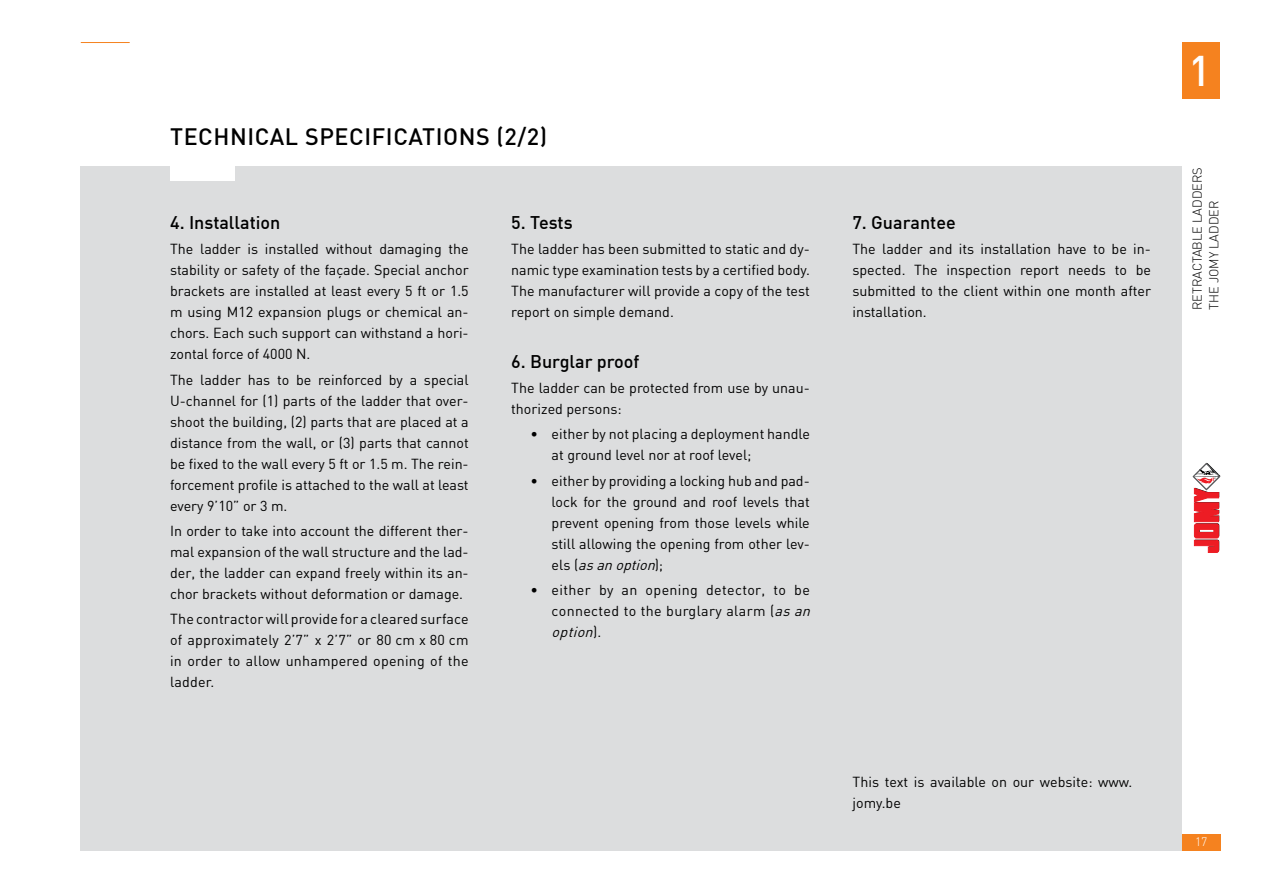
<style>
.page{position:relative;width:1263px;height:893px;background:#fff}
.page>*{position:absolute;margin:0;border:0;box-sizing:border-box;transform-origin:0 0}
.t1{font:500 42px "DIN";color:#fff}
.t2{font:500 23.25px "DIN";letter-spacing:.025em;color:#000}
.t3{font:500 18px "DIN";color:#000}
.t4{font:14.25px/21px "DIN";color:#000;text-align:justify}
.t5{font:14.25px/21px "DIN";letter-spacing:.025em;color:#000}
.t6{font:300 12.75px/16.5px "DIN";color:#000}
.t7{font:300 12px "DIN";color:#fff}
.t8{font:2.1px "Helvetica";color:#000}
.s1{font-style:italic}
</style>
<div class="page">
<div style="left:1182px;top:43px;width:38px;height:56px;background:#f5821f"></div>
<hr style="left:81px;top:42px;width:49px;height:1px;background:#f5821f">
<div style="left:1182px;top:834px;width:38px;height:16px;background:#f5821f"></div>
<div style="left:81px;top:166px;width:1101px;height:684px;background:#dcddde"></div>
<div style="left:170px;top:152px;width:65px;height:29px;background:#fff"></div>
<svg style="left:1193px;top:463px;width:27px;height:90px"></svg>
<h2 class="t2" style="left:170px;top:122px;width:379px">Technical specifications (2/2)</h2>
<p class="t3" style="left:170px;top:211px;width:112px">4. I nstallation</p>
<p class="t4" style="left:170px;top:238px;width:300px">The ladder is installed without damaging the stability or safety of the façade. Special anchor brackets are installed at least every 5 ft or 1.5 m using M12 expansion plugs or chemical an&shy;chors. Each such support can withstand a hori&shy;zontal force of 4000 N.</p>
<p class="t4" style="left:170px;top:369px;width:300px">The ladder has to be reinforced by a special U-channel for (1) parts of the ladder that over&shy;shoot the building, (2) parts that are placed at a distance from the wall, or (3) parts that cannot be fixed to the wall every 5 ft or 1.5 m. The rein&shy;forcement profile is attached to the wall at least every 9’10” or 3 m.</p>
<p class="t4" style="left:170px;top:520px;width:300px">In order to take into account the different ther&shy;mal expansion of the wall structure and the lad&shy;der, the ladder can expand freely within its an&shy;chor brackets without deformation or damage.</p>
<p class="t4" style="left:170px;top:608px;width:300px">The contractor will provide for a cleared surface of approximately 2’7” x 2’7” or 80 cm x 80 cm in order to allow unhampered opening of the ladder.</p>
<p class="t3" style="left:511px;top:211px;width:63px">5. Tests</p>
<p class="t4" style="left:511px;top:238px;width:300px">The ladder has been submitted to static and dy&shy;namic type examination tests by a certified body.<br>The manufacturer will provide a copy of the test report on simple demand.</p>
<p class="t3" style="left:511px;top:350px;width:130px">6. Burglar proof</p>
<p class="t4" style="left:511px;top:377px;width:300px">The ladder can be protected from use by unau&shy;thorized persons:</p>
<p class="t4" style="left:552px;top:423px;width:260px;text-indent:-21px">• either by not placing a deployment handle at ground level nor at roof level;</p>
<p class="t4" style="left:552px;top:470px;width:260px;text-indent:-21px">• either by providing a locking hub and pad&shy;lock for the ground and roof levels that prevent opening from those levels while still allowing the opening from other lev&shy;e l s ( <span class="s1">asanoption</span>) ;</p>
<p class="t5" style="left:552px;top:579px;width:264px;text-indent:-21px">• either by an opening detector, to be connected to the burglary alarm (<span class="s1">asan option</span>) .</p>
<p class="t3" style="left:852px;top:211px;width:105px">7. Guarantee</p>
<p class="t4" style="left:852px;top:238px;width:300px">The ladder and its installation have to be in&shy;spected. The inspection report needs to be submitted to the client within one month after installation.</p>
<h1 class="t1" style="left:1188px;top:44px;width:24px">1</h1>
<p class="t6" style="left:1189px;top:310px;width:145px;rotate:-90deg">Retractable ladders<br>The JOMY ladder</p>
<p class="t8" style="left:1213px;top:479px;width:3px;rotate:-90deg">®</p>
<p class="t4" style="left:853px;top:771px;width:281px">This text is available on our website: www. jomy.be</p>
<p class="t7" style="left:1195px;top:834px;width:7px">17</p>
</div>
